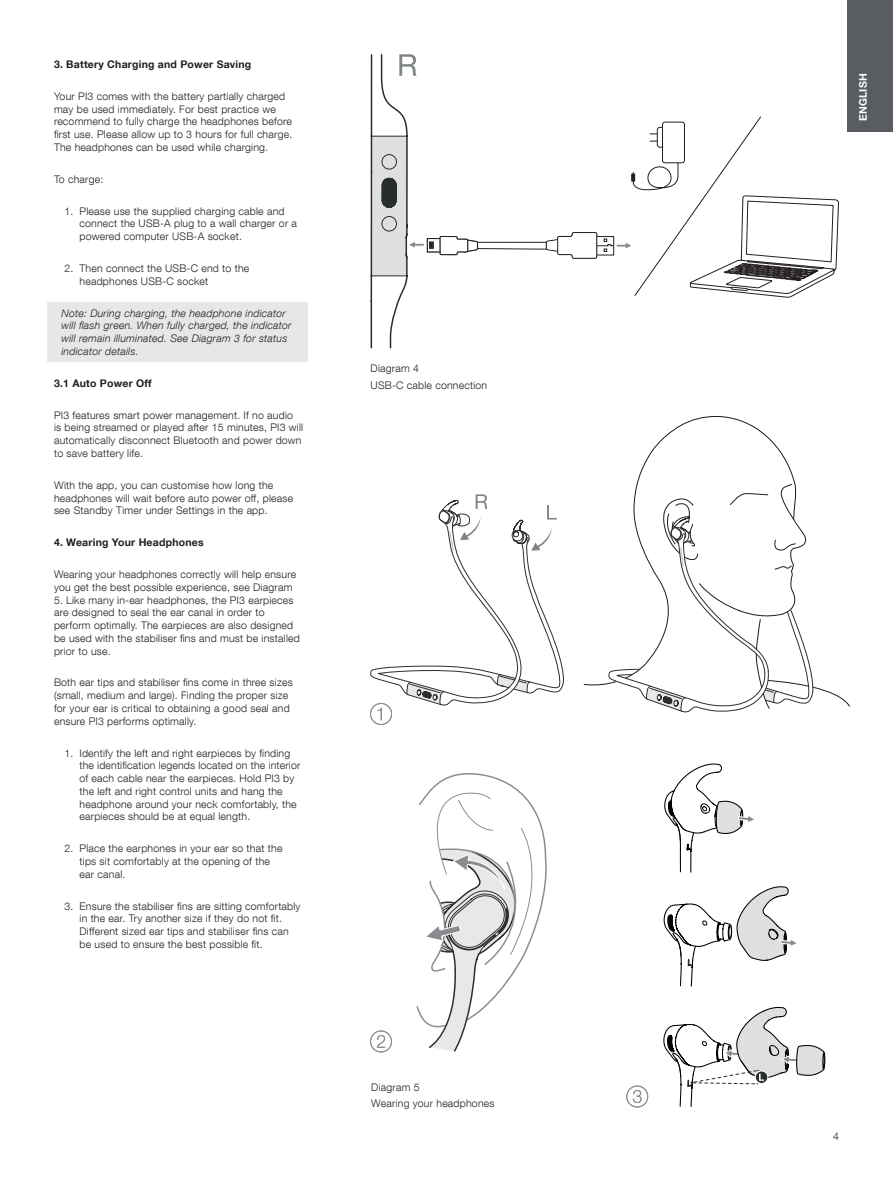
<style>
.page{position:relative;width:893px;height:1191px;background:#fff}
.page>*{position:absolute;margin:0;border:0;box-sizing:border-box;transform-origin:0 0}
.t1{font:300 10.5px/12.8px "Helvetica Neue LT Com";letter-spacing:.02em;color:#231f20}
.t2{font:italic 300 10.5px/12.8px "Helvetica Neue LT Com";letter-spacing:.02em;color:#231f20}
.t3{font:700 10.5px "Helvetica Neue LT Com";letter-spacing:.02em;color:#231f20}
.t4{font:700 10.5px "Helvetica Neue LT Com";letter-spacing:.02em;color:#fff}
</style>
<div class="page">
<div style="left:847px;top:0;width:46px;height:132px;background:#595d61"></div>
<div style="left:48px;top:303px;width:260px;height:59px;background:#e6e7e9"></div>
<svg style="left:370px;top:54px;width:34px;height:996px"></svg>
<svg style="left:399px;top:54px;width:18px;height:22px"></svg>
<svg style="left:371px;top:116px;width:468px;height:203px"></svg>
<svg style="left:583px;top:416px;width:212px;height:270px"></svg>
<svg style="left:607px;top:483px;width:243px;height:230px"></svg>
<svg style="left:663px;top:763px;width:163px;height:344px"></svg>
<div style="left:370px;top:703px;width:22px;height:22px;border:1px solid #8c8d90;border-radius:50%"></div>
<svg style="left:370px;top:488px;width:194px;height:232px"></svg>
<div style="left:370px;top:1030px;width:22px;height:22px;border:1px solid #8c8d90;border-radius:50%"></div>
<svg style="left:374px;top:772px;width:173px;height:281px"></svg>
<div style="left:626px;top:1085px;width:22px;height:22px;border:1px solid #8c8d90;border-radius:50%"></div>
<svg style="left:633px;top:1090px;width:9px;height:13px"></svg>
<p class="t3" style="left:54px;top:57px;width:199px">3. Battery Charging and Power Saving</p>
<p class="t1" style="left:54px;top:89px;width:240px">Your PI3 comes with the battery partially charged may be used immediately. For best practice we recommend to fully charge the headphones before first use. Please allow up to 3 hours for full charge.<br>The headphones can be used while charging.</p>
<p class="t1" style="left:54px;top:172px;width:51px">To charge:</p>
<p class="t1" style="left:80px;top:204px;width:219px;text-indent:-15px">1. Please use the supplied charging cable and connect the USB-A plug to a wall charger or a powered computer USB-A socket.</p>
<p class="t1" style="left:80px;top:262px;width:171px;text-indent:-15px">2. Then connect the USB-C end to the headphones USB-C socket</p>
<p class="t2" style="left:62px;top:306px;width:232px">Note: During charging, the headphone indicator will flash green. When fully charged, the indicator will remain illuminated. See Diagram 3 for status indicator details.</p>
<p class="t3" style="left:54px;top:376px;width:99px">3.1 Auto Power Off</p>
<p class="t1" style="left:54px;top:408px;width:251px">PI3 features smart power management. If no audio<br>is being streamed or played after 15 minutes, PI3 will automatically disconnect Bluetooth and power down to save battery life.</p>
<p class="t1" style="left:54px;top:478px;width:241px">With the app, you can customise how long the headphones will wait before auto power off, please see Standby Timer under Settings in the app.</p>
<p class="t3" style="left:54px;top:536px;width:151px">4. Wearing Your Headphones</p>
<p class="t1" style="left:54px;top:568px;width:244px">Wearing your headphones correctly will help ensure you get the best possible experience, see Diagram</p>
<p class="t1" style="left:54px;top:593px;width:247px">5. Like many in-ear headphones, the PI3 earpieces are designed to seal the ear canal in order to perform optimally. The earpieces are also designed be used with the stabiliser fins and must be installed prior to use.</p>
<p class="t1" style="left:54px;top:676px;width:240px">Both ear tips and stabiliser fins come in three sizes (small, medium and large). Finding the proper size for your ear is critical to obtaining a good seal and ensure PI3 performs optimally.</p>
<p class="t1" style="left:80px;top:746px;width:222px;text-indent:-15px">1. Identify the left and right earpieces by finding the identification legends located on the interior of each cable near the earpieces. Hold PI3 by the left and right control units and hang the headphone around your neck comfortably, the earpieces should be at equal length.</p>
<p class="t1" style="left:80px;top:842px;width:204px;text-indent:-15px">2. Place the earphones in your ear so that the tips sit comfortably at the opening of the ear canal.</p>
<p class="t1" style="left:80px;top:899px;width:222px;text-indent:-15px">3. Ensure the stabiliser fins are sitting comfortably in the ear. Try another size if they do not fit.<br>Different sized ear tips and stabiliser fins can be used to ensure the best possible fit.</p>
<p class="t1" style="left:371px;top:360px;width:118px;line-height:16.5px">Diagram 4<br>USB-C cable connection</p>
<p class="t1" style="left:371px;top:1078px;width:125px;line-height:16.5px">Diagram 5<br>Wearing your headphones</p>
<p class="t4" style="left:856px;top:121px;width:49px;rotate:-90deg">ENGLISH</p>
<p class="t1" style="left:833px;top:1130px;width:7px">4</p>
</div>
